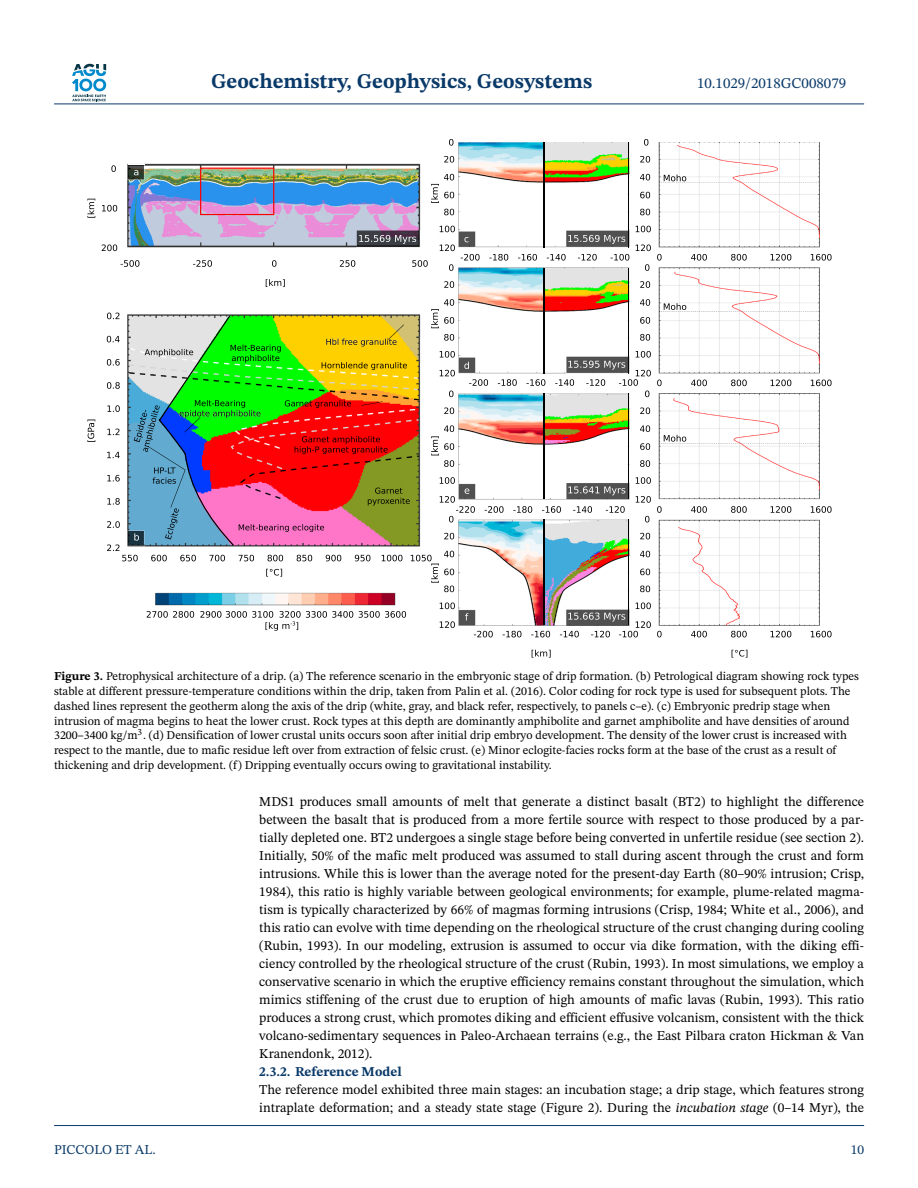
<style>
.page{position:relative;width:918px;height:1188px;background:#fff}
.page>*{position:absolute;margin:0;border:0;box-sizing:border-box;transform-origin:0 0}
.t1{font:700 21px "STIX Two Text";color:#0a3a69}
.t2{font:15px "STIX Two Text";color:#0a3a69}
.t3{font:13.5px/18px "STIX Two Text";color:#000;text-align:justify}
.t4{font:700 13.5px "STIX Two Text";color:#0a3a69}
.t5{font:13.5px "STIX Two Text";color:#0a3a69}
.t6{font:12px/15px "STIX Two Text";color:#000}
.s1{font-weight:700}
.s2{font-style:italic}
</style>
<div class="page">
<svg style="left:72px;top:64px;width:34px;height:37px"></svg>
<hr style="left:54px;top:104px;width:810px;height:1px;background:#0a3a69">
<img style="left:127px;top:142px;width:692px;height:483px">
<hr style="left:543px;top:142px;width:1px;height:106px;background:#000">
<hr style="left:629px;top:142px;width:1px;height:106px;background:#000">
<hr style="left:543px;top:268px;width:1px;height:105px;background:#000">
<hr style="left:629px;top:268px;width:1px;height:105px;background:#000">
<hr style="left:543px;top:519px;width:1px;height:106px;background:#000">
<hr style="left:629px;top:519px;width:1px;height:106px;background:#000">
<img style="left:200px;top:168px;width:74px;height:47px">
<svg style="left:121px;top:260px;width:91px;height:7px"></svg>
<svg style="left:272px;top:260px;width:83px;height:7px"></svg>
<svg style="left:412px;top:260px;width:16px;height:7px"></svg>
<svg style="left:111px;top:165px;width:5px;height:7px"></svg>
<svg style="left:102px;top:205px;width:15px;height:7px"></svg>
<svg style="left:102px;top:244px;width:15px;height:7px"></svg>
<svg style="left:636px;top:244px;width:15px;height:7px"></svg>
<svg style="left:636px;top:226px;width:15px;height:6px"></svg>
<svg style="left:640px;top:209px;width:10px;height:6px"></svg>
<svg style="left:640px;top:192px;width:10px;height:6px"></svg>
<svg style="left:640px;top:174px;width:10px;height:6px"></svg>
<svg style="left:640px;top:156px;width:10px;height:7px"></svg>
<svg style="left:640px;top:281px;width:10px;height:7px"></svg>
<svg style="left:645px;top:264px;width:4px;height:7px"></svg>
<svg style="left:578px;top:254px;width:51px;height:7px"></svg>
<svg style="left:518px;top:254px;width:48px;height:7px"></svg>
<svg style="left:444px;top:209px;width:10px;height:6px"></svg>
<svg style="left:444px;top:156px;width:10px;height:7px"></svg>
<svg style="left:449px;top:139px;width:4px;height:7px"></svg>
<svg style="left:444px;top:281px;width:10px;height:7px"></svg>
<svg style="left:147px;top:611px;width:259px;height:20px"></svg>
<svg style="left:87px;top:199px;width:8px;height:19px"></svg>
<svg style="left:266px;top:279px;width:19px;height:8px"></svg>
<svg style="left:431px;top:174px;width:23px;height:29px"></svg>
<svg style="left:532px;top:650px;width:19px;height:8px"></svg>
<svg style="left:771px;top:631px;width:61px;height:6px"></svg>
<svg style="left:691px;top:631px;width:56px;height:6px"></svg>
<svg style="left:657px;top:631px;width:5px;height:6px"></svg>
<svg style="left:732px;top:650px;width:15px;height:8px"></svg>
<svg style="left:644px;top:139px;width:4px;height:7px"></svg>
<svg style="left:771px;top:506px;width:61px;height:7px"></svg>
<svg style="left:691px;top:506px;width:56px;height:7px"></svg>
<svg style="left:657px;top:506px;width:5px;height:7px"></svg>
<svg style="left:771px;top:380px;width:61px;height:6px"></svg>
<svg style="left:691px;top:380px;width:56px;height:6px"></svg>
<svg style="left:657px;top:380px;width:5px;height:6px"></svg>
<svg style="left:771px;top:254px;width:61px;height:7px"></svg>
<svg style="left:691px;top:254px;width:56px;height:7px"></svg>
<svg style="left:657px;top:254px;width:5px;height:7px"></svg>
<svg style="left:664px;top:175px;width:22px;height:6px"></svg>
<svg style="left:664px;top:303px;width:22px;height:7px"></svg>
<svg style="left:664px;top:435px;width:22px;height:7px"></svg>
<svg style="left:134px;top:170px;width:4px;height:5px"></svg>
<svg style="left:440px;top:226px;width:68px;height:45px"></svg>
<svg style="left:667px;top:231px;width:13px;height:7px"></svg>
<svg style="left:667px;top:357px;width:13px;height:7px"></svg>
<svg style="left:667px;top:482px;width:13px;height:7px"></svg>
<svg style="left:668px;top:608px;width:10px;height:7px"></svg>
<svg style="left:568px;top:231px;width:62px;height:17px"></svg>
<svg style="left:357px;top:231px;width:63px;height:17px"></svg>
<svg style="left:87px;top:420px;width:8px;height:22px"></svg>
<svg style="left:107px;top:299px;width:544px;height:293px"></svg>
<svg style="left:531px;top:603px;width:120px;height:34px"></svg>
<svg style="left:440px;top:603px;width:81px;height:34px"></svg>
<hr style="left:54px;top:1125px;width:810px;height:1px;background:#0a3a69">
<h1 class="t1" style="left:211px;top:72px;width:383px">Geochemistry, Geophysics, Geosystems</h1>
<p class="t2" style="left:697px;top:77px;width:151px">10.1029/2018GC008079</p>
<p class="t6" style="left:54px;top:669px;width:806px"><span class="s1">Figure 3.</span> Petrophysical architecture of a drip. (a) The reference scenario in the embryonic stage of drip formation. (b) Petrological diagram showing rock types stable at different pressure-temperature conditions within the drip, taken from Palin et al. (2016). Color coding for rock type is used for subsequent plots. The dashed lines represent the geotherm along the axis of the drip (white, gray, and black refer, respectively, to panels c–e). (c) Embryonic predrip stage when intrusion of magma begins to heat the lower crust. Rock types at this depth are dominantly amphibolite and garnet amphibolite and have densities of around 3200–3400 kg/m<sup>3</sup>. (d) Densification of lower crustal units occurs soon after initial drip embryo development. The density of the lower crust is increased with respect to the mantle, due to mafic residue left over from extraction of felsic crust. (e) Minor eclogite-facies rocks form at the base of the crust as a result of thickening and drip development. (f) Dripping eventually occurs owing to gravitational instability.</p>
<p class="t3" style="left:259px;top:794px;width:606px">MDS1 produces small amounts of melt that generate a distinct basalt (BT2) to highlight the difference between the basalt that is produced from a more fertile source with respect to those produced by a par&shy;tially depleted one. BT2 undergoes a single stage before being converted in unfertile residue (see section 2).<br>Initially, 50% of the mafic melt produced was assumed to stall during ascent through the crust and form intrusions. While this is lower than the average noted for the present-day Earth (80–90% intrusion; Crisp, 1984), this ratio is highly variable between geological environments; for example, plume-related magma&shy;tism is typically characterized by 66% of magmas forming intrusions (Crisp, 1984; White et al., 2006), and this ratio can evolve with time depending on the rheological structure of the crust changing during cooling (Rubin, 1993). In our modeling, extrusion is assumed to occur via dike formation, with the diking effi&shy;ciency controlled by the rheological structure of the crust (Rubin, 1993). In most simulations, we employ a conservative scenario in which the eruptive efficiency remains constant throughout the simulation, which mimics stiffening of the crust due to eruption of high amounts of mafic lavas (Rubin, 1993). This ratio produces a strong crust, which promotes diking and efficient effusive volcanism, consistent with the thick volcano-sedimentary sequences in Paleo-Archaean terrains (e.g., the East Pilbara craton Hickman &amp; Van Kranendonk, 2012).</p>
<p class="t4" style="left:259px;top:1067px;width:144px">2.3.2. Reference Model</p>
<p class="t3" style="left:259px;top:1082px;width:606px">The reference model exhibited three main stages: an incubation stage; a drip stage, which features strong intraplate deformation; and a steady state stage (Figure 2). During the <span class="s2">incubation stage</span> (0–14 Myr), the</p>
<p class="t5" style="left:54px;top:1144px;width:103px">PICCOLO ET AL.</p>
<p class="t5" style="left:851px;top:1144px;width:15px">10</p>
</div>
